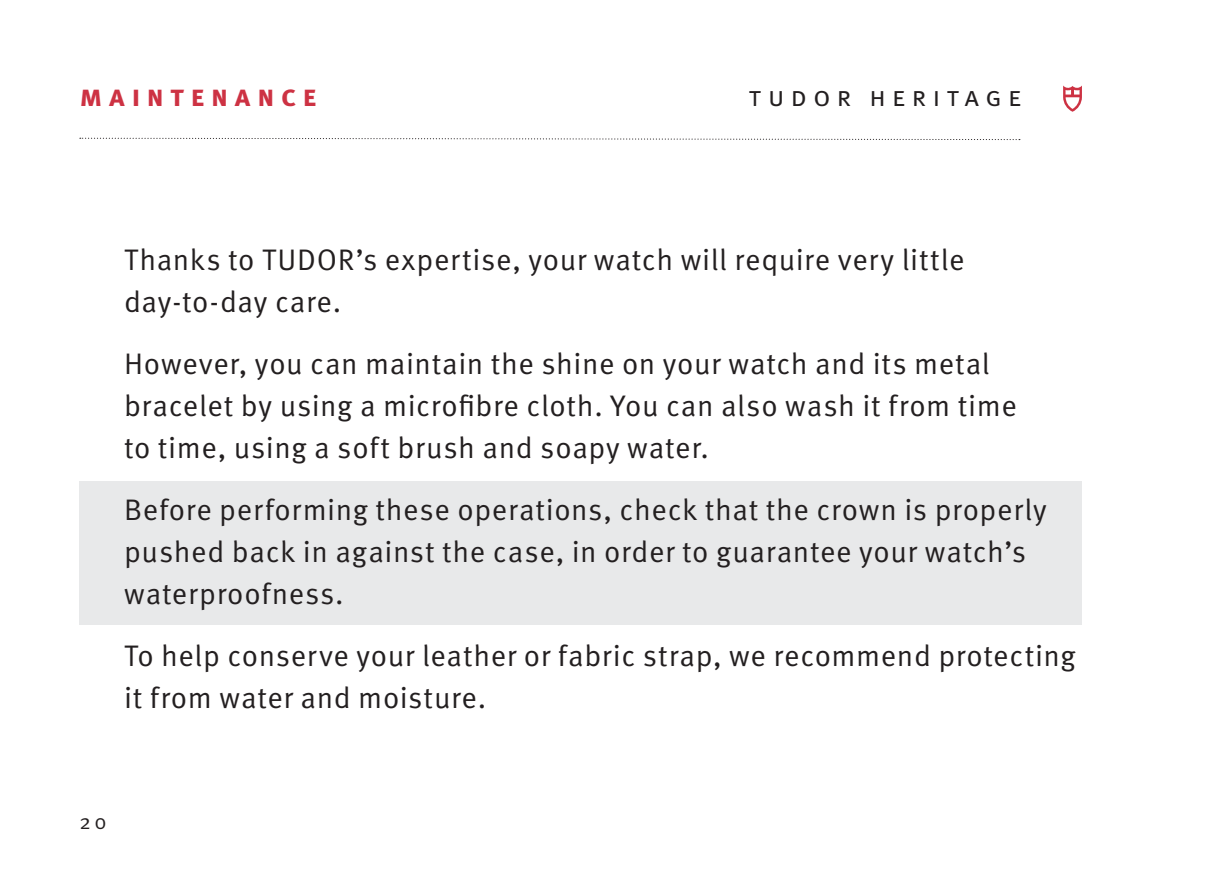
<style>
.page{position:relative;width:1211px;height:893px;background:#fff}
.page>*{position:absolute;margin:0;border:0;box-sizing:border-box;transform-origin:0 0}
.t1{font:29.75px/42px "Meta OT";letter-spacing:.02em;color:#231f20}
.t2{font:700 29.75px "Meta OT";letter-spacing:.22em;color:#cd3243}
.t3{font:28px "Meta OT";letter-spacing:.205em;color:#231f20}
.t4{font:21px "Meta OT";color:#231f20}
</style>
<div class="page">
<div style="left:79px;top:481px;width:1003px;height:144px;background:#e8e9ea"></div>
<svg style="left:1063px;top:85px;width:18px;height:27px"></svg>
<svg style="left:80px;top:137px;width:939px;height:3px"></svg>
<p class="t2" style="left:79px;top:77px;width:238px">MAINTENANCE</p>
<p class="t3" style="left:748px;top:79px;width:274px">TUDOR HERITAGE</p>
<p class="t1" style="left:124px;top:240px;width:842px">Thanks to TUDOR’s expertise, your watch will require very little day-to-day care.</p>
<p class="t1" style="left:124px;top:343px;width:894px">However, you can maintain the shine on your watch and its metal bracelet by using a microfibre cloth. You can also wash it from time to time, using a soft brush and soapy water.</p>
<p class="t1" style="left:124px;top:489px;width:924px">Before performing these operations, check that the crown is properly pushed back in against the case, in order to guarantee your watch’s waterproofness.</p>
<p class="t1" style="left:124px;top:635px;width:953px">To help conserve your leather or fabric strap, we recommend protecting it from water and moisture.</p>
<p class="t4" style="left:79px;top:809px;width:29px">20</p>
</div>
